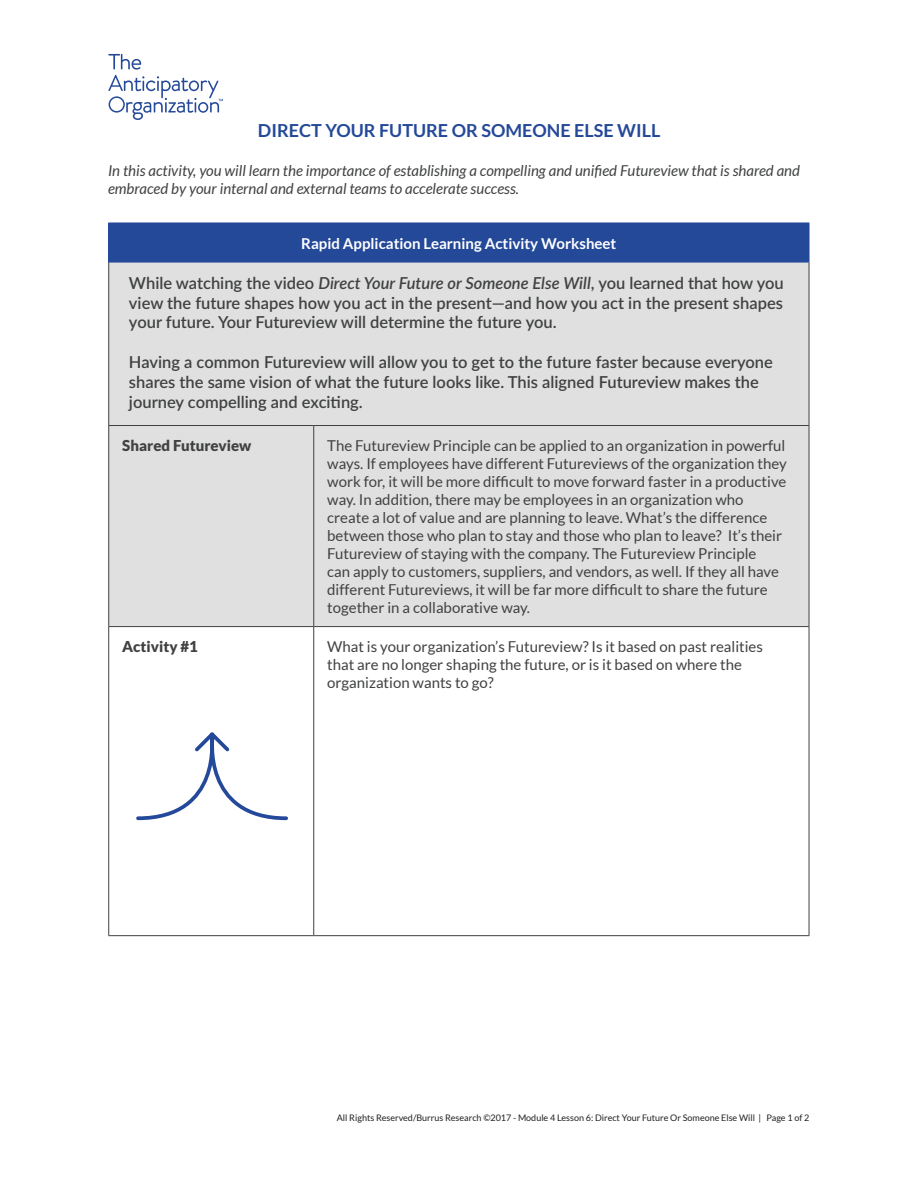
<style>
.page{position:relative;width:918px;height:1188px;background:#fff}
.page>*{position:absolute;margin:0;border:0;box-sizing:border-box;transform-origin:0 0}
.t1{font:700 18px "Lato";color:#254999}
.t2{font:600 16.5px/19.8px "Lato";color:#404141;text-align:justify}
.t3{font:15px/18px "Lato";color:#404141}
.t4{font:italic 15px/18px "Lato";color:#404141}
.t5{font:700 15px "Lato";color:#fff}
.t6{font:900 15px "Lato";color:#404141}
.t7{font:9px "Lato";color:#231f20}
.s1{font-style:italic}
</style>
<div class="page">
<svg style="left:108px;top:54px;width:115px;height:66px"></svg>
<div style="left:109px;top:223px;width:700px;height:39px;background:#254999"></div>
<div style="left:109px;top:263px;width:700px;height:363px;background:#e0e0e0"></div>
<hr style="left:313px;top:426px;width:1px;height:200px;background:#404141">
<hr style="left:313px;top:627px;width:1px;height:308px;background:#404141">
<hr style="left:108px;top:426px;width:1px;height:200px;background:#404141">
<hr style="left:809px;top:426px;width:1px;height:200px;background:#404141">
<hr style="left:108px;top:627px;width:1px;height:308px;background:#404141">
<hr style="left:809px;top:627px;width:1px;height:308px;background:#404141">
<hr style="left:108px;top:935px;width:206px;height:1px;background:#404141">
<hr style="left:314px;top:935px;width:495px;height:1px;background:#404141">
<hr style="left:108px;top:223px;width:1px;height:39px;background:#254999">
<hr style="left:809px;top:223px;width:1px;height:39px;background:#254999">
<hr style="left:108px;top:262px;width:206px;height:1px;background:#254999">
<hr style="left:314px;top:262px;width:495px;height:1px;background:#254999">
<hr style="left:108px;top:262px;width:1px;height:163px;background:#404141">
<hr style="left:809px;top:262px;width:1px;height:163px;background:#404141">
<hr style="left:108px;top:425px;width:206px;height:1px;background:#404141">
<hr style="left:314px;top:425px;width:495px;height:1px;background:#404141">
<hr style="left:108px;top:626px;width:206px;height:1px;background:#404141">
<hr style="left:314px;top:626px;width:495px;height:1px;background:#404141">
<svg style="left:136px;top:732px;width:152px;height:89px"></svg>
<p class="t1" style="left:258px;top:121px;width:404px">DIRECT YOUR FUTURE OR SOMEONE ELSE WILL</p>
<p class="t4" style="left:108px;top:162px;width:694px">In this activity, you will learn the importance of establishing a compelling and unified Futureview that is shared and embraced by your internal and external teams to accelerate success.</p>
<p class="t5" style="left:301px;top:234px;width:317px">Rapid Application Learning Activity Worksheet</p>
<p class="t2" style="left:129px;top:272px;width:656px">While watching the video <span class="s1">Direct Your Future or Someone Else Will</span>, you learned that how you view the future shapes how you act in the present—and how you act in the present shapes your future. Your Futureview will determine the future you.</p>
<p class="t2" style="left:129px;top:351px;width:645px;text-align:left">Having a common Futureview will allow you to get to the future faster because everyone shares the same vision of what the future looks like. This aligned Futureview makes the journey compelling and exciting.</p>
<p class="t6" style="left:122px;top:437px;width:131px">Shared Futureview</p>
<p class="t3" style="left:327px;top:437px;width:461px">The Futureview Principle can be applied to an organization in powerful ways. If employees have different Futureviews of the organization they work for, it will be more difficult to move forward faster in a productive way. In addition, there may be employees in an organization who create a lot of value and are planning to leave. What’s the difference between those who plan to stay and those who plan to leave? It’s their Futureview of staying with the company. The Futureview Principle<br>can apply to customers, suppliers, and vendors, as well. If they all have different Futureviews, it will be far more difficult to share the future together in a collaborative way.</p>
<p class="t6" style="left:122px;top:638px;width:77px">Activity #1</p>
<p class="t3" style="left:327px;top:638px;width:437px">What is your organization’s Futureview? Is it based on past realities that are no longer shaping the future, or is it based on where the organization wants to go?</p>
<p class="t7" style="left:337px;top:1113px;width:474px">All Rights Reserved/Burrus Research ©2017 - Module 4 Lesson 6: Direct Your Future Or Someone Else Will | Page 1 of 2</p>
</div>
